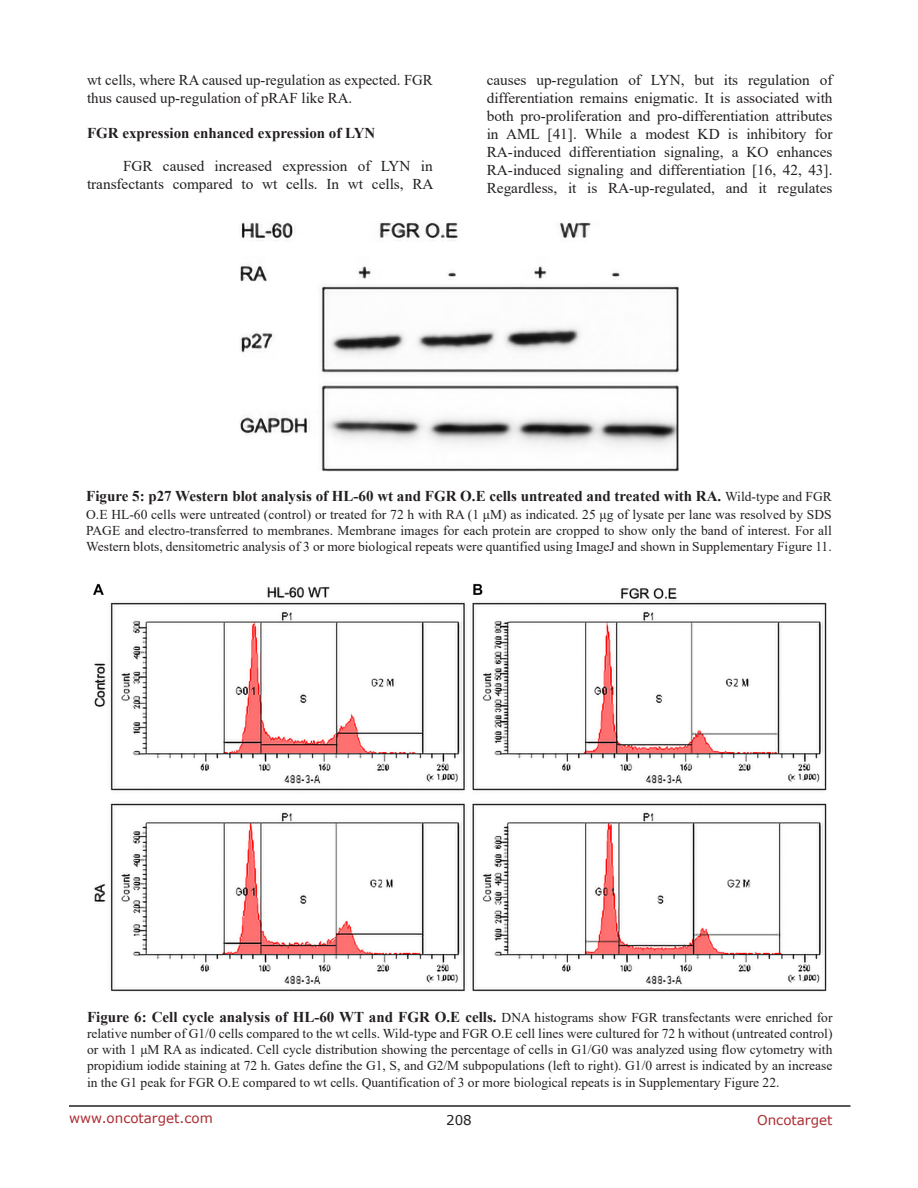
<style>
.page{position:relative;width:918px;height:1188px;background:#fff}
.page>*{position:absolute;margin:0;border:0;box-sizing:border-box;transform-origin:0 0}
.BodyText{font:15px/18px "Times New Roman";color:#231f20}
.FigureText{font:700 15px "Times New Roman";color:#231f20}
.SubSubHeading{font:700 15px "Times New Roman";color:#231f20}
.FigureText-2{font:13.5px/16.2px "Times New Roman";color:#231f20;text-align:justify}
.t1{font:13.5px "Verdana";color:#ac2b31}
.t2{font:13.5px "Verdana";color:#231f20}
.s1{font-weight:400;font-size:13.5px}
</style>
<div class="page">
<hr style="left:69px;top:1105px;width:781px;height:2px;background:#231f20">
<img style="left:93px;top:583px;width:734px;height:409px">
<img style="left:240px;top:222px;width:439px;height:250px">
<p class="BodyText" style="left:87px;top:71px;width:347px">wt cells, where RA caused up-regulation as expected. FGR thus caused up-regulation of pRAF like RA.</p>
<p class="SubSubHeading" style="left:87px;top:122px;width:290px">FGR expression enhanced expression of LYN</p>
<p class="BodyText" style="left:87px;top:156px;width:348px;text-align:right">FGR caused increased expression of LYN in transfectants compared to wt cells. In wt cells, RA</p>
<p class="BodyText" style="left:487px;top:71px;width:347px;text-align:justify">causes up-regulation of LYN, but its regulation of differentiation remains enigmatic. It is associated with both pro-proliferation and pro-differentiation attributes in AML [41]. While a modest KD is inhibitory for RA-induced differentiation signaling, a KO enhances RA-induced signaling and differentiation [16, 42, 43].<br>Regardless, it is RA-up-regulated, and it regulates</p>
<p class="FigureText" style="left:86px;top:485px;width:747px">Figure 5: p27 Western blot analysis of HL-60 wt and FGR O.E cells untreated and treated with RA. <span class="s1">Wild-type and FGR</span></p>
<p class="FigureText-2" style="left:86px;top:506px;width:747px">O.E HL-60 cells were untreated (control) or treated for 72 h with RA (1 μM) as indicated. 25 μg of lysate per lane was resolved by SDS PAGE and electro-transferred to membranes. Membrane images for each protein are cropped to show only the band of interest. For all Western blots, densitometric analysis of 3 or more biological repeats were quantified using ImageJ and shown in Supplementary Figure 11.</p>
<p class="FigureText" style="left:87px;top:1006px;width:747px">Figure 6: Cell cycle analysis of HL-60 WT and FGR O.E cells. <span class="s1">DNA histograms show FGR transfectants were enriched for</span></p>
<p class="FigureText-2" style="left:87px;top:1025px;width:747px">relative number of G1/0 cells compared to the wt cells. Wild-type and FGR O.E cell lines were cultured for 72 h without (untreated control) or with 1 μM RA as indicated. Cell cycle distribution showing the percentage of cells in G1/G0 was analyzed using flow cytometry with propidium iodide staining at 72 h. Gates define the G1, S, and G2/M subpopulations (left to right). G1/0 arrest is indicated by an increase in the G1 peak for FGR O.E compared to wt cells. Quantification of 3 or more biological repeats is in Supplementary Figure 22.</p>
<p class="t1" style="left:69px;top:1109px;width:145px">www.oncotarget.com</p>
<p class="t2" style="left:446px;top:1111px;width:27px">208</p>
<p class="t1" style="left:757px;top:1111px;width:77px">Oncotarget</p>
</div>
